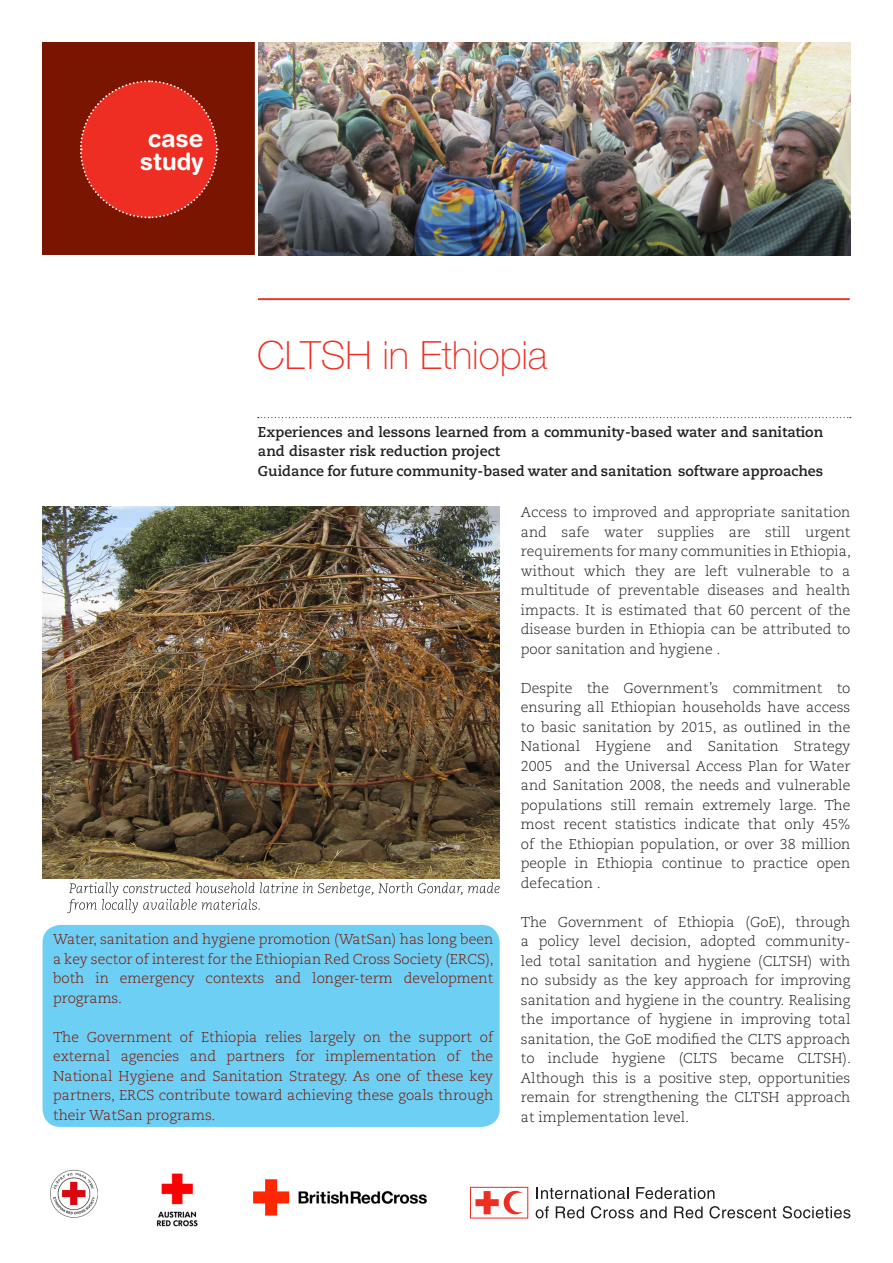
<style>
.page{position:relative;width:893px;height:1263px;background:#fff}
.page>*{position:absolute;margin:0;border:0;box-sizing:border-box;transform-origin:0 0}
.t1{font:100 39px "Helvetica Neue LT Std";color:#ee2e22}
.t2{font:700 24px/22.5px "Helvetica Rounded LT Std";color:#fff;text-align:center}
.t3{font:300 14.25px/19.5px "Caecilia LT Std";color:#231f20;text-align:justify}
.t4{font:300 14.25px/19.5px "Caecilia LT Std";color:#791500;text-align:justify}
.t5{font:700 14.25px/19.5px "Caecilia LT Std";color:#231f20}
</style>
<div class="page">
<svg style="left:537px;top:1187px;width:92px;height:12px"></svg>
<svg style="left:636px;top:1187px;width:78px;height:12px"></svg>
<svg style="left:536px;top:1206px;width:13px;height:12px"></svg>
<svg style="left:556px;top:1206px;width:28px;height:12px"></svg>
<svg style="left:591px;top:1206px;width:43px;height:12px"></svg>
<svg style="left:640px;top:1206px;width:27px;height:12px"></svg>
<svg style="left:674px;top:1206px;width:29px;height:12px"></svg>
<svg style="left:709px;top:1206px;width:67px;height:12px"></svg>
<svg style="left:783px;top:1206px;width:67px;height:12px"></svg>
<svg style="left:470px;top:1186px;width:59px;height:33px"></svg>
<svg style="left:475px;top:1191px;width:48px;height:23px"></svg>
<div style="left:470px;top:1187px;width:58px;height:31px;border:1px solid #ee2e22"></div>
<hr style="left:258px;top:298px;width:592px;height:2px;background:#ee2e22">
<svg style="left:258px;top:417px;width:593px;height:1px"></svg>
<div style="left:43px;top:43px;width:212px;height:212px;background:#791500"></div>
<svg style="left:80px;top:80px;width:139px;height:139px"></svg>
<img style="left:258px;top:43px;width:592px;height:213px">
<img style="left:43px;top:506px;width:457px;height:372px">
<div style="left:43px;top:925px;width:457px;height:202px;background:#6ecff5;border-radius:18px"></div>
<img style="left:156px;top:1173px;width:42px;height:54px">
<img style="left:50px;top:1169px;width:48px;height:49px">
<img style="left:253px;top:1179px;width:174px;height:37px">
<svg style="left:67px;top:882px;width:433px;height:31px"></svg>
<p class="t2" style="left:140px;top:127px;width:65px">case study</p>
<p class="t1" style="left:257px;top:333px;width:292px">CLTSH in Ethiopia</p>
<p class="t5" style="left:258px;top:422px;width:567px">Experiences and lessons learned from a community-based water and sanitation and disaster risk reduction project</p>
<p class="t5" style="left:258px;top:461px;width:567px">Guidance for future community-based water and sanitation software approaches</p>
<p class="t4" style="left:53px;top:930px;width:442px">Water, sanitation and hygiene promotion (WatSan) has long been a key sector of interest for the Ethiopian Red Cross Society (ERCS), both in emergency contexts and longer-term development programs.</p>
<p class="t4" style="left:53px;top:1027px;width:442px">The Government of Ethiopia relies largely on the support of external agencies and partners for implementation of the National Hygiene and Sanitation Strategy. As one of these key partners, ERCS contribute toward achieving these goals through their WatSan programs.</p>
<p class="t3" style="left:521px;top:503px;width:332px">Access to improved and appropriate sanitation and safe water supplies are still urgent requirements for many communities in Ethiopia, without which they are left vulnerable to a multitude of preventable diseases and health impacts. It is estimated that 60 percent of the disease burden in Ethiopia can be attributed to poor sanitation and hygiene .</p>
<p class="t3" style="left:521px;top:678px;width:331px">Despite the Government’s commitment to ensuring all Ethiopian households have access to basic sanitation by 2015, as outlined in the National Hygiene and Sanitation Strategy 2005 and the Universal Access Plan for Water and Sanitation 2008, the needs and vulnerable populations still remain extremely large. The most recent statistics indicate that only 45% of the Ethiopian population, or over 38 million people in Ethiopia continue to practice open defecation .</p>
<p class="t3" style="left:521px;top:912px;width:332px">The Government of Ethiopia (GoE), through a policy level decision, adopted community&shy;led total sanitation and hygiene (CLTSH) with no subsidy as the key approach for improving sanitation and hygiene in the country. Realising the importance of hygiene in improving total sanitation, the GoE modified the CLTS approach to include hygiene (CLTS became CLTSH).<br>Although this is a positive step, opportunities remain for strengthening the CLTSH approach at implementation level.</p>
</div>
